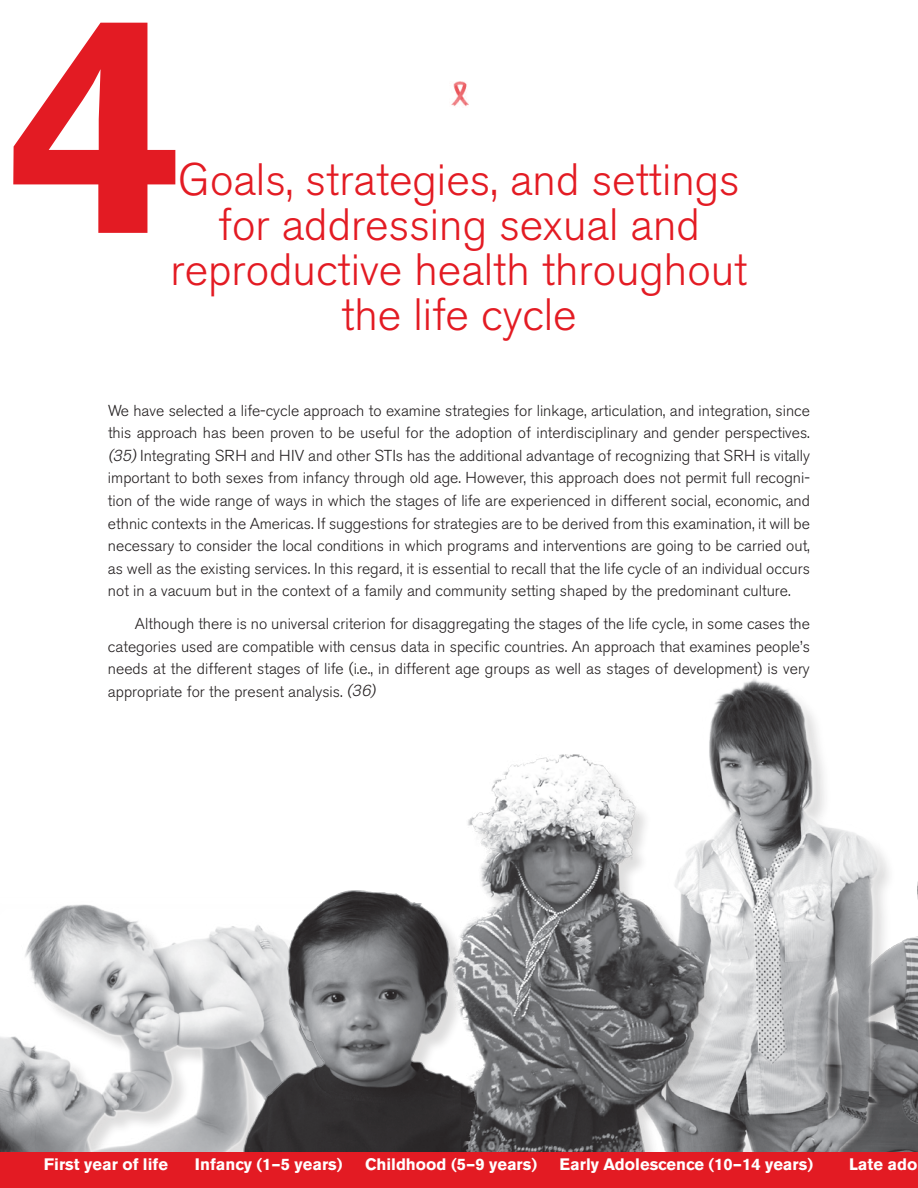
<style>
.page{position:relative;width:918px;height:1188px;background:#fff}
.page>*{position:absolute;margin:0;border:0;box-sizing:border-box;transform-origin:0 0}
.t1{font:700 310.5px "Akzidenz Grotesk BE";color:#e31b23}
.t2{font:300 45px/45px "Akzidenz Grotesk BE";color:#e31b23;text-align:center}
.t3{font:700 16.5px "Akzidenz Grotesk BE";color:#fff}
.t4{font:300 15.75px/22.5px "Akzidenz Grotesk BE";color:#231f20;text-align:justify}
.s1{font-style:italic}
</style>
<div class="page">
<img style="left:709px;top:679px;width:209px;height:473px">
<img style="left:0;top:904px;width:237px;height:248px">
<img style="left:237px;top:890px;width:200px;height:262px">
<div style="left:440px;top:757px;width:280px;height:431px;background:#231f20;opacity:.15"></div>
<img style="left:437px;top:755px;width:269px;height:397px">
<div style="left:0;top:1152px;width:918px;height:36px;background:#e31b23"></div>
<img style="left:451px;top:82px;width:17px;height:24px">
<h1 class="t1" style="left:10px;top:-55px;width:176px">4</h1>
<h2 class="t2" style="left:171px;top:158px;width:578px">Goals, strategies, and settings for addressing sexual and reproductive health throughout the life cycle</h2>
<p class="t4" style="left:108px;top:400px;width:704px">We have selected a life-cycle approach to examine strategies for linkage, articulation, and integration, since this approach has been proven to be useful for the adoption of interdisciplinary and gender perspectives. <span class="s1">(35)</span>Integrating SRH and HIV and other STIs has the additional advantage of recognizing that SRH is vitally important to both sexes from infancy through old age. However, this approach does not permit full recogni&shy;tion of the wide range of ways in which the stages of life are experienced in different social, economic, and ethnic contexts in the Americas. If suggestions for strategies are to be derived from this examination, it will be necessary to consider the local conditions in which programs and interventions are going to be carried out, as well as the existing services. In this regard, it is essential to recall that the life cycle of an individual occurs not in a vacuum but in the context of a family and community setting shaped by the predominant culture.</p>
<p class="t4" style="left:108px;top:613px;width:704px;text-indent:27px">Although there is no universal criterion for disaggregating the stages of the life cycle, in some cases the categories used are compatible with census data in specific countries. An approach that examines people’s needs at the different stages of life (i.e., in different age groups as well as stages of development) is very appropriate for the present analysis. <span class="s1">(36)</span></p>
<p class="t3" style="left:44px;top:1155px;width:126px">First year of life</p>
<p class="t3" style="left:195px;top:1155px;width:149px">Infancy (1–5 years)</p>
<p class="t3" style="left:365px;top:1155px;width:174px">Childhood (5–9 years)</p>
<p class="t3" style="left:560px;top:1155px;width:255px">Early Adolescence (10–14 years)</p>
<p class="t3" style="left:849px;top:1155px;width:70px">Late ado</p>
</div>
